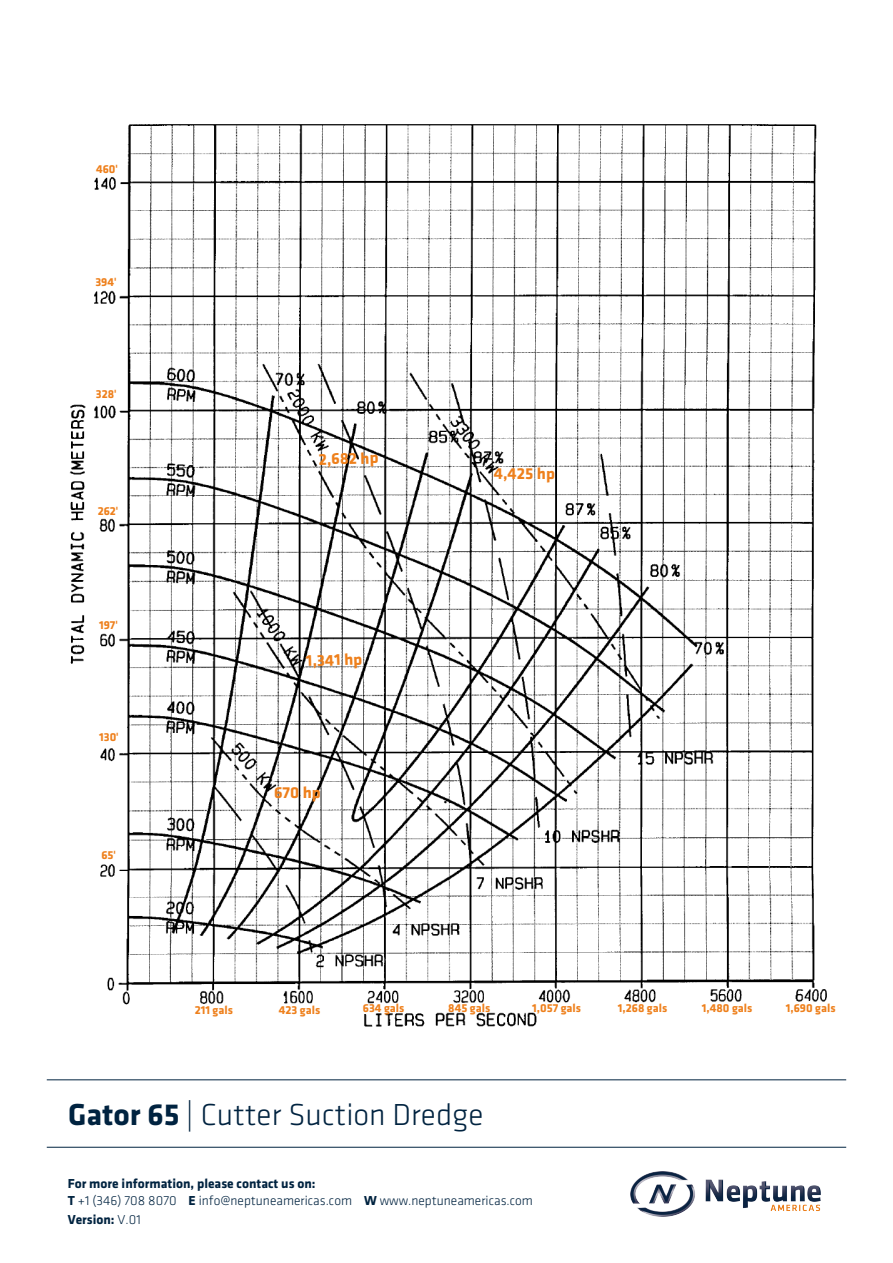
<style>
.page{position:relative;width:893px;height:1263px;background:#fff}
.page>*{position:absolute;margin:0;border:0;box-sizing:border-box;transform-origin:0 0}
._1_Titel_voorzijde{font:31.5px "Klavika Light TF";color:#002340}
.t1{font:700 16.5px "Klavika";color:#ee801c}
.t2{font:700 13.5px/18px "Klavika";color:#002340}
.t3{font:700 12px "Klavika";color:#ee801c}
.s1{font-family:"Klavika";font-weight:700}
.s2{font-weight:300}
</style>
<div class="page">
<img style="left:631px;top:1171px;width:189px;height:45px">
<hr style="left:47px;top:1147px;width:799px;height:1px;background:#002340">
<hr style="left:47px;top:1079px;width:799px;height:1px;background:#002340">
<img style="left:69px;top:124px;width:758px;height:903px">
<p class="t3" style="left:96px;top:163px;width:23px">460'</p>
<p class="t3" style="left:95px;top:275px;width:23px">394'</p>
<p class="t3" style="left:96px;top:388px;width:22px">328'</p>
<p class="t3" style="left:98px;top:504px;width:22px">262'</p>
<p class="t3" style="left:99px;top:618px;width:20px">197'</p>
<p class="t3" style="left:99px;top:731px;width:21px">130'</p>
<p class="t3" style="left:101px;top:849px;width:16px">65'</p>
<p class="t1" style="left:318px;top:450px;width:61px;rotate:-2deg">2,682 hp</p>
<p class="t1" style="left:306px;top:652px;width:58px;rotate:-2deg">1,341 hp</p>
<p class="t1" style="left:274px;top:784px;width:48px">670 hp</p>
<p class="t1" style="left:494px;top:465px;width:63px">4,425 hp</p>
<p class="t3" style="left:195px;top:1003px;width:40px">211 gals</p>
<p class="t3" style="left:279px;top:1003px;width:43px">423 gals</p>
<p class="t3" style="left:363px;top:1002px;width:43px">634 gals</p>
<p class="t3" style="left:448px;top:1002px;width:43px">845 gals</p>
<p class="t3" style="left:532px;top:1002px;width:50px">1,057 gals</p>
<p class="t3" style="left:618px;top:1002px;width:51px">1,268 gals</p>
<p class="t3" style="left:702px;top:1002px;width:52px">1,480 gals</p>
<p class="t3" style="left:786px;top:1002px;width:51px">1,690 gals</p>
<p class="_1_Titel_voorzijde" style="left:68px;top:1098px;width:417px"><span class="s1">Gato</span><span class="s1">r 65</span> | Cutter Suction Dredge</p>
<p class="t2" style="left:68px;top:1174px;width:467px">For more information, please contact us on:<br>T <span class="s2">+1 (</span><span class="s2">346</span><span class="s2">)</span> <span class="s2">708 8070</span> E <span class="s2">info@neptune</span><span class="s2">americas</span><span class="s2">.com</span> W <span class="s2">www.neptune</span><span class="s2">americas</span><span class="s2">.com<br></span>Version: <span class="s2">V.01</span></p>
</div>
